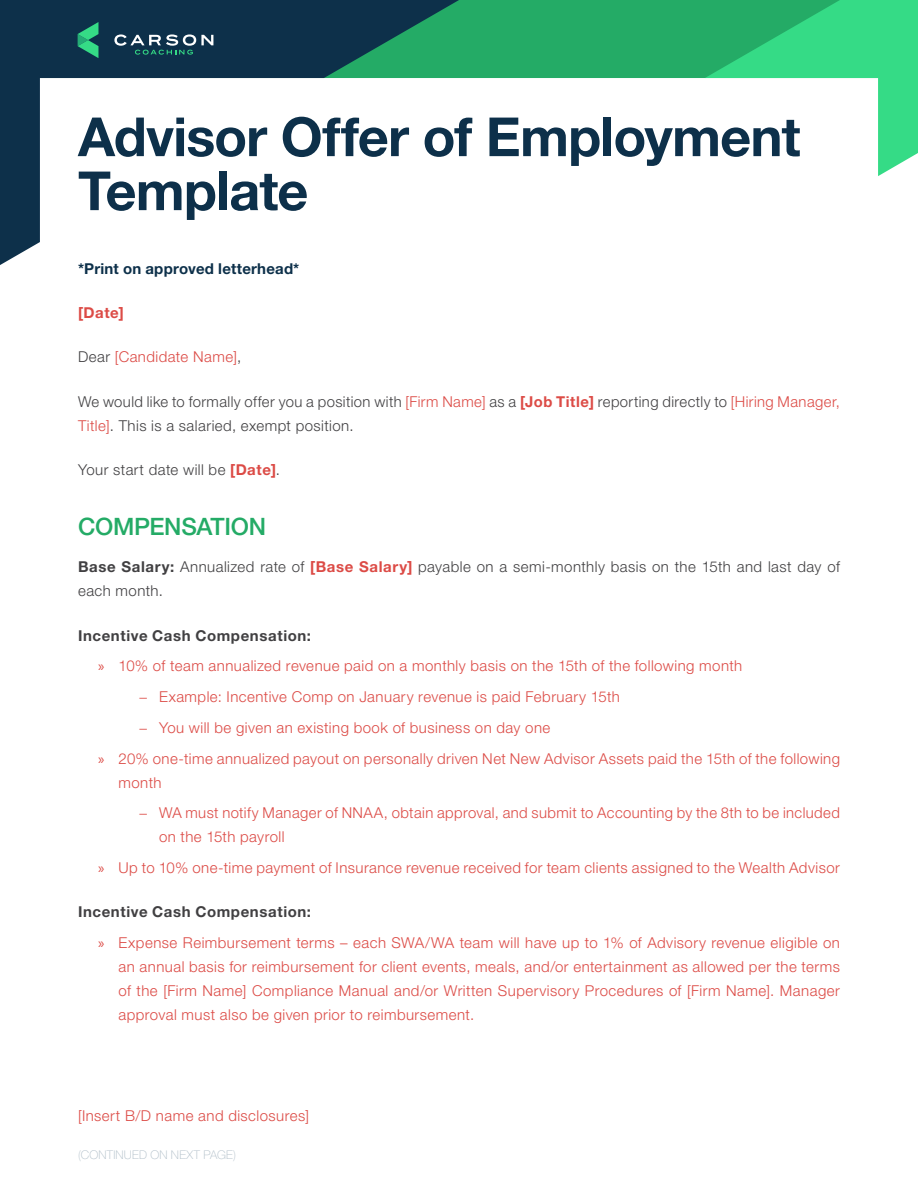
<style>
.page{position:relative;width:918px;height:1188px;background:#fff}
.page>*{position:absolute;margin:0;border:0;box-sizing:border-box;transform-origin:0 0}
.t1{font:700 54px/54px "Helvetica Neue LT Pro";letter-spacing:-.015em;color:#0d304a}
.t2{font:500 24px "Helvetica Neue LT Pro";letter-spacing:-.015em;color:#24ab66}
.t3{font:300 15px/30.8px "Helvetica Neue LT Pro";letter-spacing:.03em;color:#dc4b46}
.t4{font:300 15px/24px "Helvetica Neue LT Pro";letter-spacing:.03em;color:#414042}
.t5{font:700 15px "Helvetica Neue LT Pro";letter-spacing:.015em;color:#0d304a}
.t6{font:700 15px "Helvetica Neue LT Pro";letter-spacing:.04em;color:#414042}
.t7{font:700 15px "Helvetica Neue LT Pro";color:#dc4b46}
.t8{font:100 12px "Helvetica Neue LT Pro";letter-spacing:.015em;color:#afbdc7}
.s1{color:#414042}
.s2{color:#dc4b46}
.s3{font-weight:700;color:#dc4b46}
.s4{font-weight:700}
.s5{font-family:"Myriad Pro";font-weight:400}
.s6{font-weight:700;color:#414042}
</style>
<div class="page">
<div style="left:459px;top:0;width:246px;height:78px;background:#24ab66"></div>
<svg style="left:705px;top:0;width:213px;height:176px"></svg>
<svg style="left:0;top:0;width:459px;height:265px"></svg>
<svg style="left:78px;top:22px;width:20px;height:36px"></svg>
<svg style="left:114px;top:34px;width:99px;height:21px;background:#3e6070"></svg>
<h1 class="t1" style="left:78px;top:109px;width:724px">Advisor Offer of Employment<br>Template</h1>
<p class="t5" style="left:78px;top:259px;width:223px">*Print on approved letterhead*</p>
<p class="t7" style="left:78px;top:303px;width:47px">[Date]</p>
<p class="t3" style="left:78px;top:341px;width:165px"><span class="s1">Dear</span> [Candidate Name]<span class="s1">,</span></p>
<p class="t4" style="left:78px;top:389px;width:763px">We would like to formally offer you a position with <span class="s2">[Firm Name]</span> as a <span class="s3">[Job Title]</span> reporting directly to <span class="s2">[Hiring Manager,<br>Title]</span>. This is a salaried, exempt position.</p>
<p class="t4" style="left:78px;top:457px;width:204px">Your start date will be <span class="s3">[Date]</span>.</p>
<h2 class="t2" style="left:78px;top:512px;width:190px">COMPENSATION</h2>
<p class="t4" style="left:78px;top:555px;width:763px"><span class="s4">Base Salary:</span> Annualized rate of <span class="s3">[Base Salary]</span> payable on a semi-monthly basis on the 15th and last day of each month.</p>
<p class="t6" style="left:78px;top:626px;width:235px">Incentive Cash Compensation:</p>
<p class="t3" style="left:98px;top:650px;width:645px"><span class="s5">»</span> 10% of team annualized revenue paid on a monthly basis on the 15th of the following month</p>
<p class="t3" style="left:139px;top:681px;width:483px">− Example: Incentive Comp on January revenue is paid February 15th</p>
<p class="t3" style="left:139px;top:712px;width:413px">− You will be given an existing book of business on day one</p>
<p class="t3" style="left:98px;top:743px;width:743px"><span class="s5">»</span> 20% one-time annualized payout on personally driven Net New Advisor Assets paid the 15th of the following</p>
<p class="t3" style="left:139px;top:767px;width:703px;text-indent:-20px">month<br>− WA must notify Manager of NNAA, obtain approval, and submit to Accounting by the 8th to be included</p>
<p class="t3" style="left:98px;top:821px;width:743px;text-indent:61px">on the 15th payroll<br><span class="s5">»</span> Up to 10% one-time payment of Insurance revenue received for team clients assigned to the Wealth Advisor</p>
<p class="t3" style="left:98px;top:896px;width:743px;text-indent:-20px"><span class="s6">Incentive Cash Compensation:<br></span><span class="s5">»</span> Expense Reimbursement terms – each SWA/WA team will have up to 1% of Advisory revenue eligible on</p>
<p class="t3" style="left:119px;top:954px;width:723px;line-height:24px;text-align:justify">an annual basis for reimbursement for client events, meals, and/or entertainment as allowed per the terms of the [Firm Name] Compliance Manual and/or Written Supervisory Procedures of [Firm Name]. Manager approval must also be given prior to reimbursement.</p>
<p class="t3" style="left:78px;top:1100px;width:233px">[Insert B/D name and disclosures]</p>
<p class="t8" style="left:78px;top:1148px;width:160px">(CONTINUED ON NEXT PAGE)</p>
</div>
